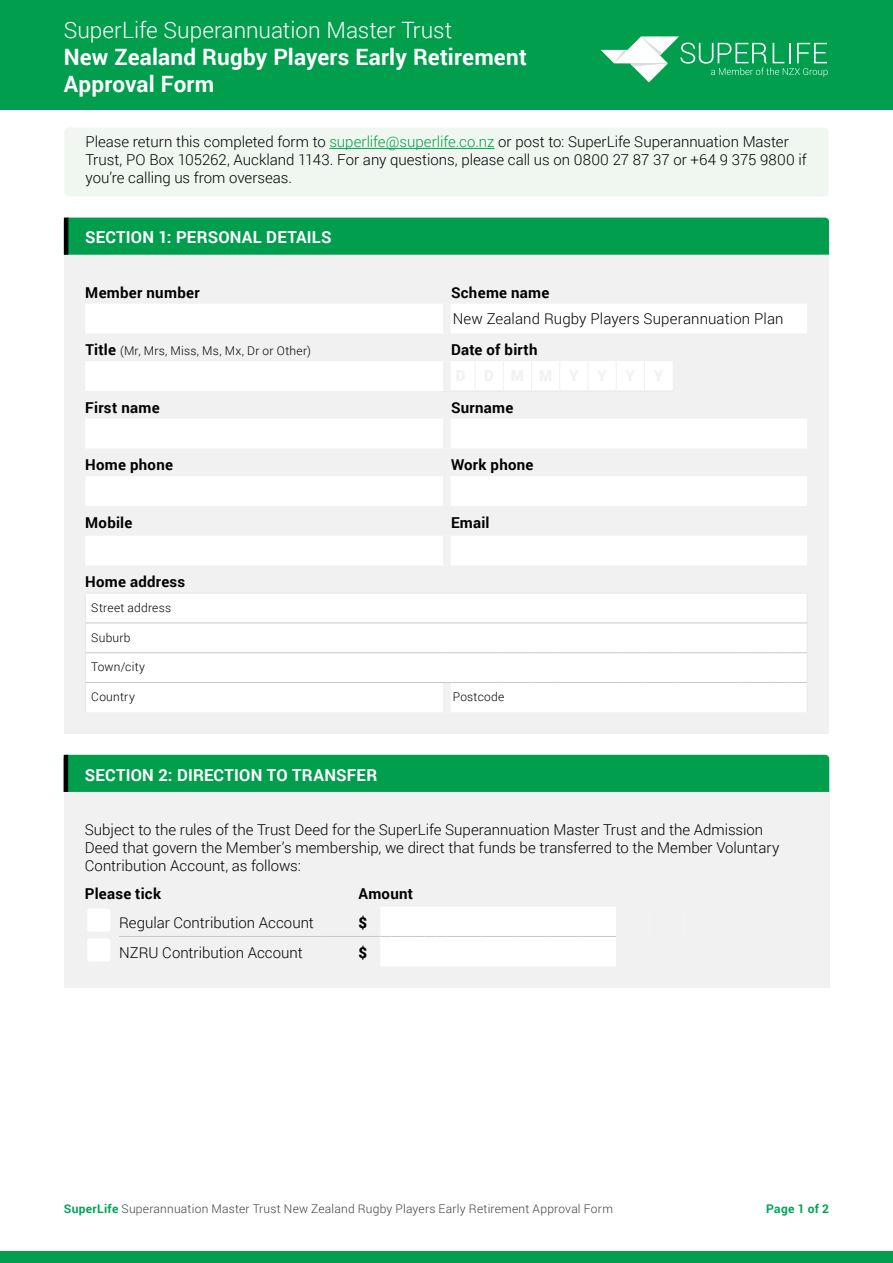
<style>
.page{position:relative;width:893px;height:1263px;background:#fff}
.page>*{position:absolute;margin:0;border:0;box-sizing:border-box;transform-origin:0 0}
.t1{font:700 22.5px/27px "Roboto";letter-spacing:.01em;color:#fff}
.t2{font:300 22.5px "Roboto";color:#fff}
.t3{font:700 16.5px "Roboto";letter-spacing:.015em;color:#fff}
.t4{font:300 15px/18px "Roboto";color:#000}
.t5{font:700 15px "Roboto";letter-spacing:.02em;color:#000}
.t6{font:900 15px "Roboto";color:#000}
.t7{font:300 12px "Roboto";letter-spacing:.02em;color:#414042}
.t8{font:300 12px "Roboto";letter-spacing:.02em;color:#000}
.t9{font:700 12px "Roboto";letter-spacing:.025em;color:#00a457}
.s1{color:#009e4d}
.s2{font-weight:700;font-size:15px}
.s3{font-weight:700;color:#00a457}
</style>
<div class="page">
<div style="left:0;top:1251px;width:893px;height:12px;background:#009e4d"></div>
<div style="left:64px;top:128px;width:765px;height:68px;background:#eff7f0;border-radius:4px"></div>
<hr style="left:329px;top:148px;width:166px;height:1px;background:#009e4d">
<div style="left:64px;top:255px;width:765px;height:478px;background:#f1f1f2"></div>
<svg style="left:86px;top:304px;width:721px;height:408px;fill:#fff"></svg>
<div style="left:443px;top:304px;width:7px;height:29px;background:#f1f1f2"></div>
<div style="left:443px;top:419px;width:7px;height:29px;background:#f1f1f2"></div>
<hr style="left:443px;top:391px;width:32px;height:1px;background:#e6e7e8">
<svg style="left:475px;top:391px;width:198px;height:1px"></svg>
<hr style="left:85px;top:593px;width:362px;height:1px;background:#e6e7e8">
<hr style="left:85px;top:593px;width:1px;height:30px;background:#e6e7e8">
<svg style="left:447px;top:593px;width:226px;height:1px"></svg>
<hr style="left:673px;top:593px;width:55px;height:1px;background:#e6e7e8">
<svg style="left:728px;top:593px;width:79px;height:1px"></svg>
<hr style="left:807px;top:593px;width:1px;height:30px;background:#e6e7e8">
<hr style="left:85px;top:623px;width:1px;height:30px;background:#e6e7e8">
<hr style="left:807px;top:623px;width:1px;height:30px;background:#e6e7e8">
<hr style="left:85px;top:682px;width:1px;height:30px;background:#e6e7e8">
<hr style="left:807px;top:682px;width:1px;height:30px;background:#e6e7e8">
<div style="left:443px;top:476px;width:7px;height:30px;background:#f1f1f2"></div>
<div style="left:443px;top:536px;width:7px;height:29px;background:#f1f1f2"></div>
<hr style="left:475px;top:361px;width:1px;height:30px;background:#f1f1f2">
<hr style="left:503px;top:361px;width:1px;height:30px;background:#f1f1f2">
<hr style="left:531px;top:361px;width:1px;height:30px;background:#f1f1f2">
<hr style="left:559px;top:361px;width:1px;height:30px;background:#f1f1f2">
<hr style="left:588px;top:361px;width:1px;height:30px;background:#f1f1f2">
<hr style="left:616px;top:361px;width:1px;height:30px;background:#f1f1f2">
<hr style="left:644px;top:361px;width:1px;height:30px;background:#f1f1f2">
<div style="left:443px;top:683px;width:7px;height:29px;background:#f1f1f2"></div>
<hr style="left:86px;top:623px;width:361px;height:1px;background:#c7c8ca">
<svg style="left:447px;top:623px;width:226px;height:1px"></svg>
<hr style="left:673px;top:623px;width:55px;height:1px;background:#c7c8ca">
<svg style="left:728px;top:623px;width:79px;height:1px"></svg>
<hr style="left:86px;top:652px;width:361px;height:1px;background:#c7c8ca">
<svg style="left:447px;top:652px;width:226px;height:1px"></svg>
<hr style="left:673px;top:652px;width:55px;height:1px;background:#c7c8ca">
<hr style="left:86px;top:682px;width:361px;height:1px;background:#c7c8ca">
<svg style="left:447px;top:682px;width:226px;height:1px"></svg>
<hr style="left:673px;top:682px;width:55px;height:1px;background:#c7c8ca">
<svg style="left:728px;top:652px;width:79px;height:31px"></svg>
<div style="left:443px;top:361px;width:7px;height:30px;background:#f1f1f2"></div>
<div style="left:68px;top:218px;width:761px;height:37px;background:#009e4d"></div>
<hr style="left:64px;top:218px;width:4px;height:37px;background:#000">
<div style="left:68px;top:755px;width:761px;height:37px;background:#009e4d"></div>
<hr style="left:64px;top:755px;width:4px;height:37px;background:#000">
<div style="left:64px;top:792px;width:765px;height:195px;background:#f1f1f2"></div>
<hr style="left:119px;top:936px;width:205px;height:1px;background:#c7c8ca">
<hr style="left:324px;top:936px;width:34px;height:1px;background:#c7c8ca">
<svg style="left:358px;top:907px;width:258px;height:59px"></svg>
<hr style="left:548px;top:936px;width:34px;height:1px;background:#c7c8ca">
<hr style="left:582px;top:936px;width:34px;height:1px;background:#c7c8ca">
<div style="left:87px;top:908px;width:24px;height:24px;background:#fff;border-radius:3px"></div>
<div style="left:86px;top:907px;width:26px;height:26px;border:1px solid #f1f1f2;border-radius:3px"></div>
<div style="left:87px;top:938px;width:24px;height:24px;background:#fff;border-radius:3px"></div>
<div style="left:86px;top:937px;width:26px;height:25px;border:1px solid #f1f1f2;border-radius:3px"></div>
<div style="left:0;top:0;width:893px;height:110px;background:#009e4d"></div>
<svg style="left:601px;top:36px;width:227px;height:46px"></svg>
<h1 class="t2" style="left:64px;top:14px;width:390px">SuperLife Superannuation Master Trust</h1>
<h1 class="t1" style="left:64px;top:42px;width:465px">New Zealand Rugby Players Early Retirement<br>Approval Form</h1>
<p class="t4" style="left:86px;top:132px;width:723px">Please return this completed form to <span class="s1">superlife@superlife.co.nz</span> or post to: SuperLife Superannuation Master<br>Trust, PO Box 105262, Auckland 1143. For any questions, please call us on 0800 27 87 37 or +64 9 375 9800 if you’re calling us from overseas.</p>
<p class="t3" style="left:85px;top:226px;width:248px">SECTION 1: PERSONAL DETAILS</p>
<p class="t5" style="left:85px;top:282px;width:116px">Member number</p>
<p class="t5" style="left:451px;top:282px;width:100px">Scheme name</p>
<p class="t4" style="left:453px;top:309px;width:332px">New Zealand Rugby Players Superannuation Plan</p>
<p class="t8" style="left:85px;top:343px;width:227px"><span class="s2">Title</span> (Mr, Mrs, Miss, Ms, Mx, Dr or Other)</p>
<p class="t5" style="left:451px;top:339px;width:88px">Date of birth</p>
<p class="t5" style="left:85px;top:397px;width:76px">First name</p>
<p class="t5" style="left:451px;top:397px;width:64px">Surname</p>
<p class="t5" style="left:85px;top:454px;width:89px">Home phone</p>
<p class="t5" style="left:451px;top:454px;width:84px">Work phone</p>
<p class="t5" style="left:85px;top:512px;width:49px">Mobile</p>
<p class="t5" style="left:451px;top:512px;width:40px">Email</p>
<p class="t5" style="left:85px;top:571px;width:102px">Home address</p>
<p class="t8" style="left:91px;top:599px;width:81px">Street address</p>
<p class="t8" style="left:91px;top:629px;width:41px">Suburb</p>
<p class="t8" style="left:91px;top:659px;width:55px">Town/city</p>
<p class="t8" style="left:91px;top:688px;width:45px">Country</p>
<p class="t8" style="left:453px;top:688px;width:53px">Postcode</p>
<p class="t3" style="left:85px;top:763px;width:294px">SECTION 2: DIRECTION TO TRANSFER</p>
<p class="t4" style="left:85px;top:820px;width:696px">Subject to the rules of the Trust Deed for the SuperLife Superannuation Master Trust and the Admission<br>Deed that govern the Member’s membership, we direct that funds be transferred to the Member Voluntary<br>Contribution Account, as follows:</p>
<p class="t5" style="left:85px;top:883px;width:78px">Please tick</p>
<p class="t5" style="left:358px;top:883px;width:56px">Amount</p>
<p class="t4" style="left:119px;top:913px;width:196px">Regular Contribution Account</p>
<p class="t6" style="left:358px;top:912px;width:10px">$</p>
<p class="t4" style="left:119px;top:943px;width:185px">NZRU Contribution Account</p>
<p class="t6" style="left:358px;top:942px;width:10px">$</p>
<p class="t7" style="left:64px;top:1200px;width:551px"><span class="s3">SuperLife</span> Superannuation Master Trust New Zealand Rugby Players Early Retirement Approval Form</p>
<p class="t9" style="left:766px;top:1200px;width:64px">Page 1 of 2</p>
</div>
